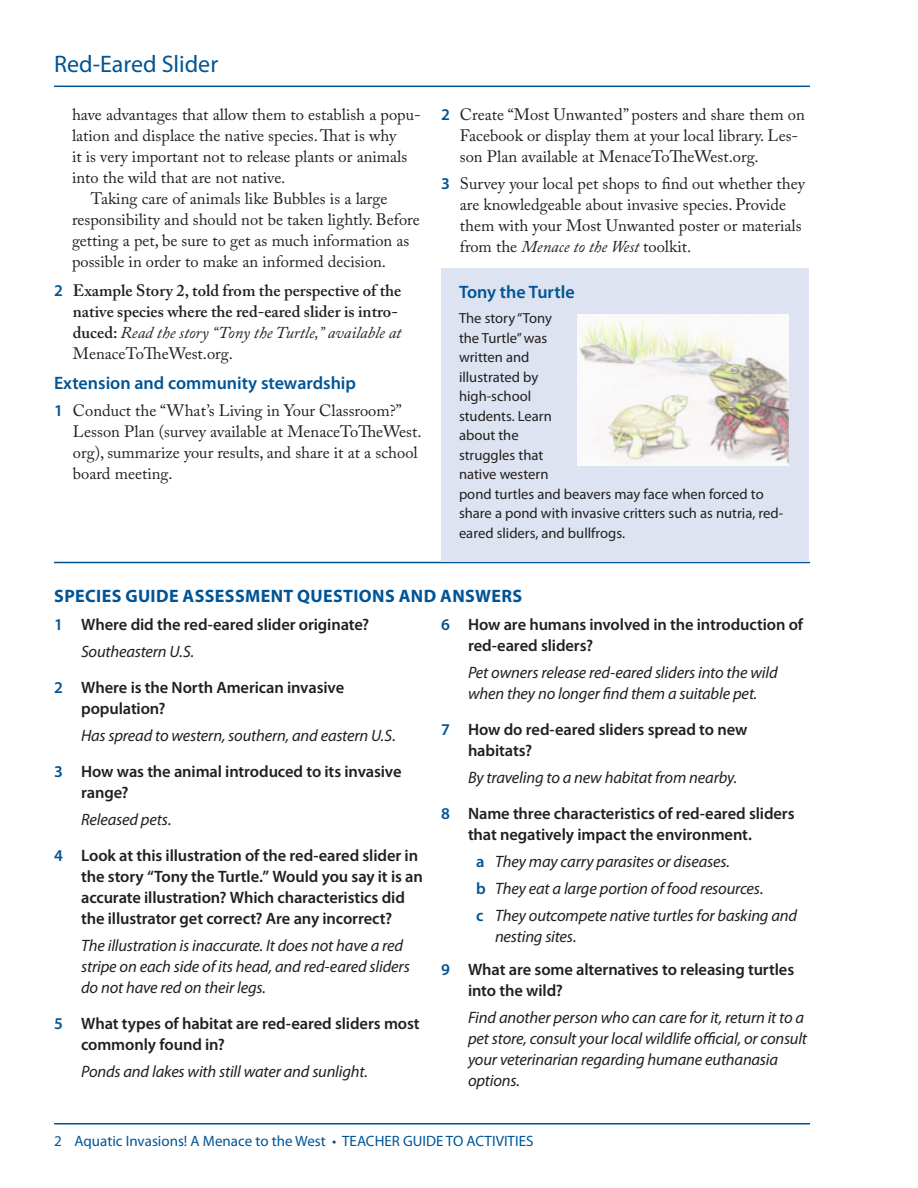
<style>
.page{position:relative;width:918px;height:1188px;background:#fff}
.page>*{position:absolute;margin:0;border:0;box-sizing:border-box;transform-origin:0 0}
.t1{font:24px "Myriad Pro";color:#005495}
.Heading_1_-_caps{font:700 18px "Myriad Pro";letter-spacing:.02em;color:#005495}
.numbered_list_-_1st{font:600 18px "Myriad Pro";color:#005495}
.Heading_2_-_ulc{font:600 18px "Myriad Pro";color:#005495}
.text_-_caslon{font:16.5px/21px "Adobe Caslon Pro";color:#231f20}
.Teacher_-_answer{font:italic 16.5px/21px "Myriad Pro";letter-spacing:-.01em;color:#231f20}
.t2{font:600 16.5px/21px "Myriad Pro";letter-spacing:-.01em;color:#231f20}
.t3{font:600 16.5px/21px "Adobe Caslon Pro";color:#231f20}
.t4{font:15px "Myriad Pro";color:#005495}
.boxed_text{font:14.7px/19.5px "Myriad Pro";color:#231f20}
.s1{font-family:"Myriad Pro";color:#005495}
.s2{font-weight:400;font-style:italic}
.s3{font-weight:400}
.s4{font-family:"Myriad Pro";font-weight:600;color:#005495}
.s5{font-style:italic}
.s6{color:#005495}
.s7{font-weight:600;font-style:normal;color:#005495}
</style>
<div class="page">
<hr style="left:54px;top:86px;width:756px;height:1px;background:#005495">
<hr style="left:54px;top:1123px;width:756px;height:1px;background:#005495">
<hr style="left:54px;top:562px;width:756px;height:1px;background:#005495">
<div style="left:442px;top:268px;width:367px;height:294px;background:#dde3f0"></div>
<img style="left:578px;top:315px;width:211px;height:150px">
<p class="t1" style="left:54px;top:49px;width:166px">Red-Eared Slider</p>
<p class="text_-_caslon" style="left:72px;top:104px;width:350px">have advantages that allow them to establish a popu&shy;lation and displace the native species. That is why<br>it is very important not to release plants or animals into the wild that are not native.</p>
<p class="text_-_caslon" style="left:72px;top:188px;width:349px;text-indent:19px">Taking care of animals like Bubbles is a large responsibility and should not be taken lightly. Before getting a pet, be sure to get as much information as possible in order to make an informed decision.</p>
<p class="t3" style="left:73px;top:279px;width:330px;text-indent:-19px"><span class="s1">2</span> Example Story 2, told from the perspective of the native species where the red-eared slider is intro&shy;duced: <span class="s2">Read the story “Tony the Turtle,” available at </span><span class="s3">MenaceToTheWest.org.</span></p>
<p class="numbered_list_-_1st" style="left:54px;top:371px;width:304px">Extension and community stewardship</p>
<p class="text_-_caslon" style="left:73px;top:399px;width:350px;text-indent:-19px"><span class="s4">1</span> Conduct the “What’s Living in Your Classroom?” Lesson Plan (survey available at MenaceToTheWest. org), summarize your results, and share it at a school board meeting.</p>
<p class="text_-_caslon" style="left:460px;top:104px;width:346px;text-indent:-19px"><span class="s4">2</span> Create “Most Unwanted” posters and share them on<br>Facebook or display them at your local library. Les&shy;son Plan available at MenaceToTheWest.org.</p>
<p class="text_-_caslon" style="left:460px;top:173px;width:347px;text-indent:-19px"><span class="s4">3</span> Survey your local pet shops to find out whether they are knowledgeable about invasive species. Provide them with your Most Unwanted poster or materials from the <span class="s5">Menace to the West</span> toolkit.</p>
<p class="Heading_2_-_ulc" style="left:459px;top:280px;width:117px">Tony the Turtle</p>
<p class="boxed_text" style="left:459px;top:308px;width:326px">The story “Tony<br>the Turtle” was<br>written and<br>illustrated by<br>high-school<br>students. Learn<br>about the<br>struggles that<br>native western<br>pond turtles and beavers may face when forced to share a pond with invasive critters such as nutria, red&shy;eared sliders, and bullfrogs.</p>
<p class="Heading_1_-_caps" style="left:54px;top:584px;width:470px">SPECIES GUIDE ASSESSMENT QUESTIONS AND ANSWERS</p>
<p class="t2" style="left:54px;top:614px;width:317px"><span class="s6">1</span> Where did the red-eared slider originate?</p>
<p class="Teacher_-_answer" style="left:81px;top:641px;width:115px">Southeastern U.S.</p>
<p class="t2" style="left:81px;top:677px;width:265px;text-indent:-27px"><span class="s6">2</span> Where is the North American invasive population?</p>
<p class="Teacher_-_answer" style="left:81px;top:725px;width:316px">Has spread to western, southern, and eastern U.S.</p>
<p class="t2" style="left:81px;top:761px;width:322px;text-indent:-27px"><span class="s6">3</span> How was the animal introduced to its invasive range?</p>
<p class="Teacher_-_answer" style="left:81px;top:809px;width:92px">Released pets.</p>
<p class="t2" style="left:81px;top:845px;width:343px;text-indent:-27px"><span class="s6">4</span> Look at this illustration of the red-eared slider in the story “Tony the Turtle.” Would you say it is an accurate illustration? Which characteristics did the illustrator get correct? Are any incorrect?</p>
<p class="Teacher_-_answer" style="left:81px;top:935px;width:330px">The illustration is inaccurate. It does not have a red stripe on each side of its head, and red-eared sliders do not have red on their legs.</p>
<p class="t2" style="left:81px;top:1013px;width:340px;text-indent:-27px"><span class="s6">5</span> What types of habitat are red-eared sliders most commonly found in?</p>
<p class="Teacher_-_answer" style="left:81px;top:1061px;width:288px">Ponds and lakes with still water and sunlight.</p>
<p class="t2" style="left:468px;top:614px;width:337px;text-indent:-27px"><span class="s6">6</span> How are humans involved in the introduction of red-eared sliders?</p>
<p class="Teacher_-_answer" style="left:468px;top:662px;width:311px">Pet owners release red-eared sliders into the wild when they no longer find them a suitable pet.</p>
<p class="t2" style="left:468px;top:719px;width:281px;text-indent:-27px"><span class="s6">7</span> How do red-eared sliders spread to new habitats?</p>
<p class="Teacher_-_answer" style="left:468px;top:767px;width:271px">By traveling to a new habitat from nearby.</p>
<p class="t2" style="left:468px;top:803px;width:328px;text-indent:-27px"><span class="s6">8</span> Name three characteristics of red-eared sliders that negatively impact the environment.</p>
<p class="Teacher_-_answer" style="left:476px;top:851px;width:255px"><span class="s7">a</span> They may carry parasites or diseases.</p>
<p class="Teacher_-_answer" style="left:476px;top:878px;width:289px"><span class="s7">b</span> They eat a large portion of food resources.</p>
<p class="Teacher_-_answer" style="left:495px;top:905px;width:304px;text-indent:-19px"><span class="s7">c</span> They outcompete native turtles for basking and nesting sites.</p>
<p class="t2" style="left:468px;top:959px;width:328px;text-indent:-27px"><span class="s6">9</span> What are some alternatives to releasing turtles into the wild?</p>
<p class="Teacher_-_answer" style="left:468px;top:1007px;width:341px">Find another person who can care for it, return it to a pet store, consult your local wildlife official, or consult your veterinarian regarding humane euthanasia options.</p>
<p class="t4" style="left:54px;top:1132px;width:481px">2 Aquatic Invasions! A Menace to the West • TEACHER GUIDE TO ACTIVITIES</p>
</div>
